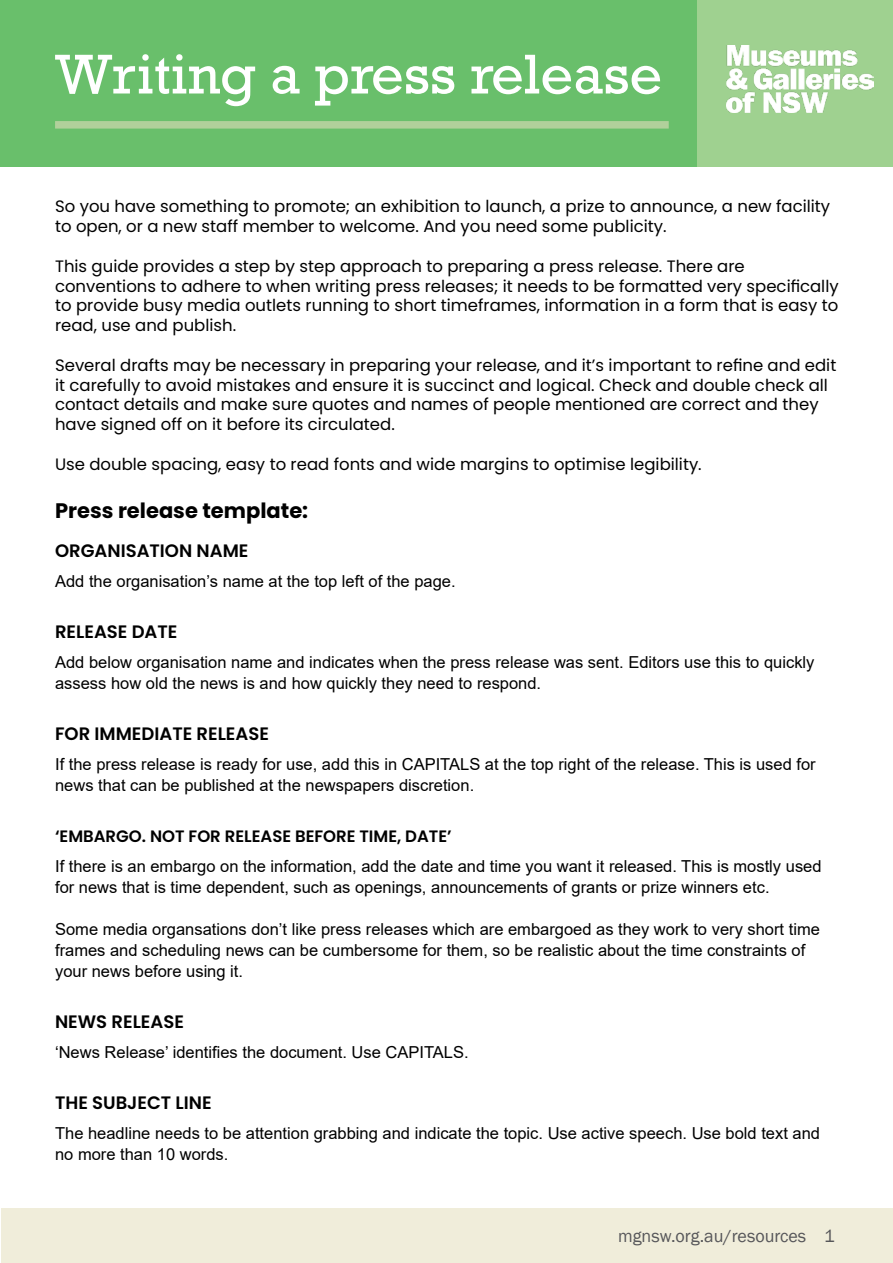
<style>
.page{position:relative;width:893px;height:1263px;background:#fff}
.page>*{position:absolute;margin:0;border:0;box-sizing:border-box;transform-origin:0 0}
.t1{font:57px "Rockwell";color:#fff}
.t2{font:700 21px "Poppins";color:#000}
.t3{font:600 18px "Poppins";color:#000}
.t4{font:18px "Franklin Gothic";color:#565659}
.t5{font:16.5px/21px "Arial";color:#000}
.t6{font:16.5px/19.8px "Poppins";color:#000}
.t7{font:600 16.5px "Poppins";color:#000}
</style>
<div class="page">
<div style="left:0;top:0;width:698px;height:166px;background:#69bf6b"></div>
<div style="left:55px;top:121px;width:614px;height:8px;background:#b1d09b"></div>
<div style="left:698px;top:0;width:195px;height:166px;background:#9fd190"></div>
<div style="left:1px;top:1209px;width:892px;height:54px;background:#f0edda"></div>
<img style="left:726px;top:45px;width:147px;height:67px">
<h1 class="t1" style="left:55px;top:41px;width:609px">Writing a press release</h1>
<p class="t6" style="left:55px;top:197px;width:777px">So you have something to promote; an exhibition to launch, a prize to announce, a new facility to open, or a new staff member to welcome. And you need some publicity.</p>
<p class="t6" style="left:55px;top:256px;width:785px">This guide provides a step by step approach to preparing a press release. There are conventions to adhere to when writing press releases; it needs to be formatted very specifically to provide busy media outlets running to short timeframes, information in a form that is easy to read, use and publish.</p>
<p class="t6" style="left:55px;top:355px;width:783px">Several drafts may be necessary in preparing your release, and it’s important to refine and edit it carefully to avoid mistakes and ensure it is succinct and logical. Check and double check all contact details and make sure quotes and names of people mentioned are correct and they have signed off on it before its circulated.</p>
<p class="t6" style="left:55px;top:454px;width:648px">Use double spacing, easy to read fonts and wide margins to optimise legibility.</p>
<p class="t2" style="left:55px;top:499px;width:255px">Press release template:</p>
<p class="t3" style="left:55px;top:541px;width:195px">ORGANISATION NAME</p>
<p class="t5" style="left:55px;top:571px;width:402px">Add the organisation’s name at the top left of the page.</p>
<p class="t3" style="left:55px;top:622px;width:124px">RELEASE DATE</p>
<p class="t5" style="left:55px;top:652px;width:761px">Add below organisation name and indicates when the press release was sent. Editors use this to quickly assess how old the news is and how quickly they need to respond.</p>
<p class="t3" style="left:55px;top:724px;width:215px">FOR IMMEDIATE RELEASE</p>
<p class="t5" style="left:55px;top:754px;width:762px">If the press release is ready for use, add this in CAPITALS at the top right of the release. This is used for news that can be published at the newspapers discretion.</p>
<p class="t7" style="left:55px;top:827px;width:398px">‘EMBARGO. NOT FOR RELEASE BEFORE TIME, DATE’</p>
<p class="t5" style="left:55px;top:856px;width:768px">If there is an embargo on the information, add the date and time you want it released. This is mostly used for news that is time dependent, such as openings, announcements of grants or prize winners etc.</p>
<p class="t5" style="left:55px;top:919px;width:766px">Some media organsations don’t like press releases which are embargoed as they work to very short time frames and scheduling news can be cumbersome for them, so be realistic about the time constraints of your news before using it.</p>
<p class="t3" style="left:55px;top:1012px;width:130px">NEWS RELEASE</p>
<p class="t5" style="left:55px;top:1042px;width:415px">‘News Release’ identifies the document. Use CAPITALS.</p>
<p class="t3" style="left:55px;top:1093px;width:158px">THE SUBJECT LINE</p>
<p class="t5" style="left:55px;top:1123px;width:767px">The headline needs to be attention grabbing and indicate the topic. Use active speech. Use bold text and no more than 10 words.</p>
<p class="t4" style="left:618px;top:1225px;width:218px">mgnsw.org.au/resources 1</p>
</div>
